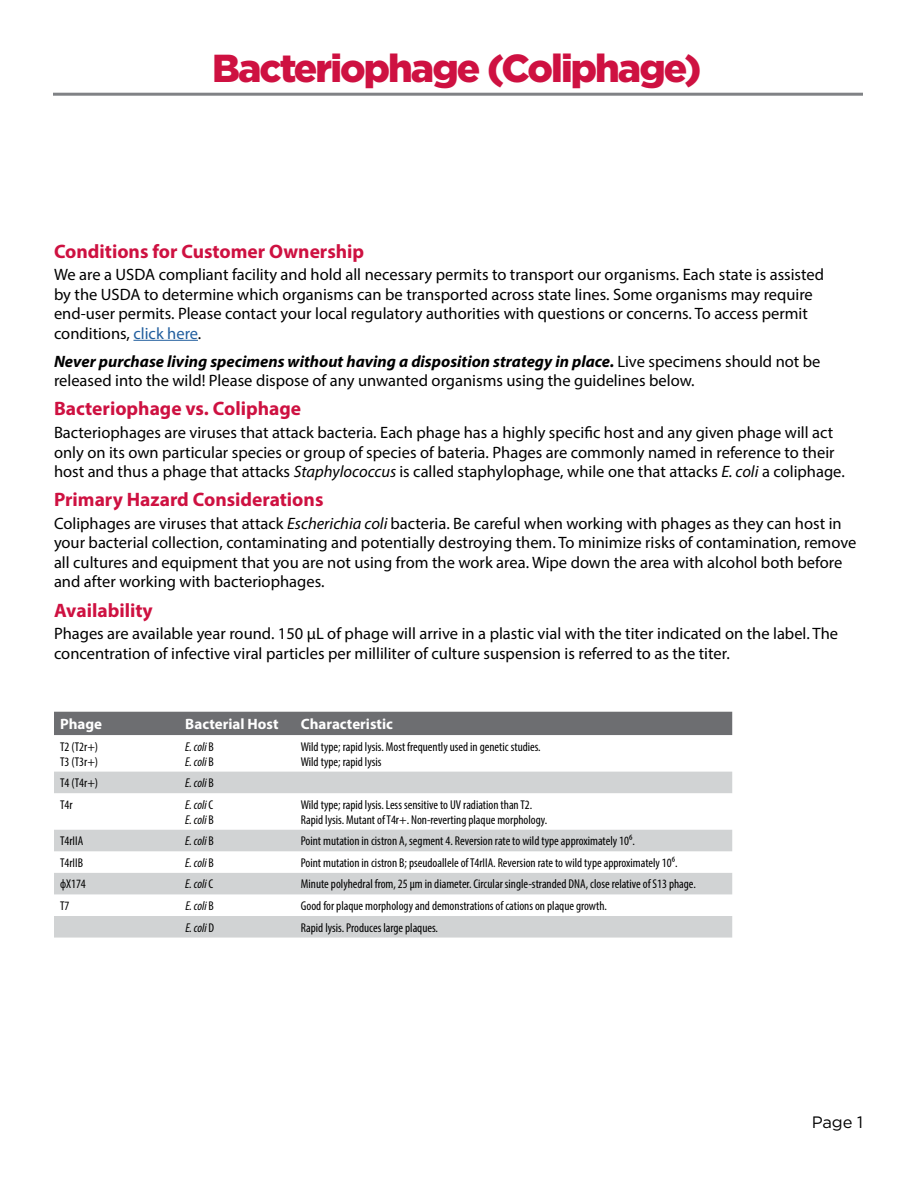
<style>
.page{position:relative;width:918px;height:1188px;background:#fff}
.page>*{position:absolute;margin:0;border:0;box-sizing:border-box;transform-origin:0 0}
.t1{font:900 39px "Gotham";letter-spacing:-.05em;color:#ce1141}
.t2{font:700 19.5px "Myriad Pro";color:#ce1141}
.t3{font:16.5px/19.5px "Myriad Pro";color:#000}
.t4{font:16.5px "Gotham";color:#000}
.t5{font:700 15px "Myriad Pro";color:#fff}
.t6{font:condensed 12.75px/15px "Myriad Pro";color:#000}
.t7{font:italic condensed 12.75px/15px "Myriad Pro";color:#000}
.s1{color:#215e9e}
.s2{font-weight:700;font-style:italic}
.s3{font-style:italic}
.s4{font-style:normal}
</style>
<div class="page">
<hr style="left:53px;top:93px;width:810px;height:3px;background:#808285">
<hr style="left:133px;top:340px;width:65px;height:1px;background:#215e9e">
<div style="left:54px;top:712px;width:678px;height:23px;background:#6d6e71"></div>
<svg style="left:54px;top:772px;width:678px;height:166px;fill:#d1d3d4"></svg>
<h1 class="t1" style="left:212px;top:46px;width:491px">Bacteriophage (Coliphage)</h1>
<p class="t2" style="left:54px;top:238px;width:312px">Conditions for Customer Ownership</p>
<p class="t3" style="left:54px;top:265px;width:772px">We are a USDA compliant facility and hold all necessary permits to transport our organisms. Each state is assisted by the USDA to determine which organisms can be transported across state lines. Some organisms may require end-user permits. Please contact your local regulatory authorities with questions or concerns. To access permit conditions, <span class="s1">click here</span>.</p>
<p class="t3" style="left:54px;top:351px;width:768px"><span class="s2">Never purchase living specimens without having a disposition strategy in place.</span> Live specimens should not be released into the wild! Please dispose of any unwanted organisms using the guidelines below.</p>
<p class="t2" style="left:54px;top:396px;width:249px">Bacteriophage vs. Coliphage</p>
<p class="t3" style="left:54px;top:422px;width:792px">Bacteriophages are viruses that attack bacteria. Each phage has a highly specific host and any given phage will act only on its own particular species or group of species of bateria. Phages are commonly named in reference to their host and thus a phage that attacks <span class="s3">Staphylococcus</span> is called staphylophage, while one that attacks <span class="s3">E. coli</span> a coliphage.</p>
<p class="t2" style="left:54px;top:487px;width:271px">Primary Hazard Considerations</p>
<p class="t3" style="left:54px;top:513px;width:804px">Coliphages are viruses that attack <span class="s3">Escherichia coli</span> bacteria. Be careful when working with phages as they can host in your bacterial collection, contaminating and potentially destroying them. To minimize risks of contamination, remove all cultures and equipment that you are not using from the work area. Wipe down the area with alcohol both before and after working with bacteriophages.</p>
<p class="t2" style="left:54px;top:598px;width:100px">Availability</p>
<p class="t3" style="left:54px;top:624px;width:786px">Phages are available year round. 150 µL of phage will arrive in a plastic vial with the titer indicated on the label. The concentration of infective viral particles per milliliter of culture suspension is referred to as the titer.</p>
<p class="t5" style="left:60px;top:714px;width:44px">Phage</p>
<p class="t5" style="left:185px;top:714px;width:95px">Bacterial Host</p>
<p class="t5" style="left:301px;top:714px;width:94px">Characteristic</p>
<p class="t6" style="left:60px;top:739px;width:40px">T2 (T2r+)<br>T3 (T3r+)</p>
<p class="t7" style="left:185px;top:739px;width:30px">E. coli <span class="s4">B<br></span>E. coli <span class="s4">B</span></p>
<p class="t6" style="left:301px;top:739px;width:241px">Wild type; rapid lysis. Most frequently used in genetic studies.<br>Wild type; rapid lysis</p>
<p class="t6" style="left:60px;top:775px;width:40px">T4 (T4r+)</p>
<p class="t7" style="left:185px;top:775px;width:30px">E. coli <span class="s4">B</span></p>
<p class="t6" style="left:60px;top:797px;width:14px">T4r</p>
<p class="t7" style="left:185px;top:797px;width:30px">E. coli <span class="s4">C<br></span>E. coli <span class="s4">B</span></p>
<p class="t6" style="left:301px;top:797px;width:248px">Wild type; rapid lysis. Less sensitive to UV radiation than T2.<br>Rapid lysis. Mutant of T4r+. Non-reverting plaque morphology.</p>
<p class="t6" style="left:60px;top:833px;width:25px">T4rIIA</p>
<p class="t7" style="left:185px;top:833px;width:30px">E. coli <span class="s4">B</span></p>
<p class="t6" style="left:301px;top:833px;width:335px">Point mutation in cistron A, segment 4. Reversion rate to wild type approximately 106.</p>
<p class="t6" style="left:60px;top:855px;width:24px">T4rIIB</p>
<p class="t7" style="left:185px;top:855px;width:30px">E. coli <span class="s4">B</span></p>
<p class="t6" style="left:301px;top:855px;width:378px">Point mutation in cistron B; pseudoallele of T4rIIA. Reversion rate to wild type approximately 106.</p>
<p class="t6" style="left:60px;top:877px;width:27px">фX174</p>
<p class="t7" style="left:185px;top:877px;width:29px">E. coli <span class="s4">C</span></p>
<p class="t6" style="left:301px;top:877px;width:397px">Minute polyhedral from, 25 µm in diameter. Circular single-stranded DNA, close relative of S13 phage.</p>
<p class="t6" style="left:60px;top:898px;width:11px">T7</p>
<p class="t7" style="left:185px;top:898px;width:30px">E. coli <span class="s4">B</span></p>
<p class="t6" style="left:301px;top:898px;width:308px">Good for plaque morphology and demonstrations of cations on plaque growth.</p>
<p class="t7" style="left:185px;top:920px;width:30px">E. coli <span class="s4">D</span></p>
<p class="t6" style="left:301px;top:920px;width:139px">Rapid lysis. Produces large plaques.</p>
<p class="t4" style="left:812px;top:1113px;width:53px">Page 1</p>
</div>
